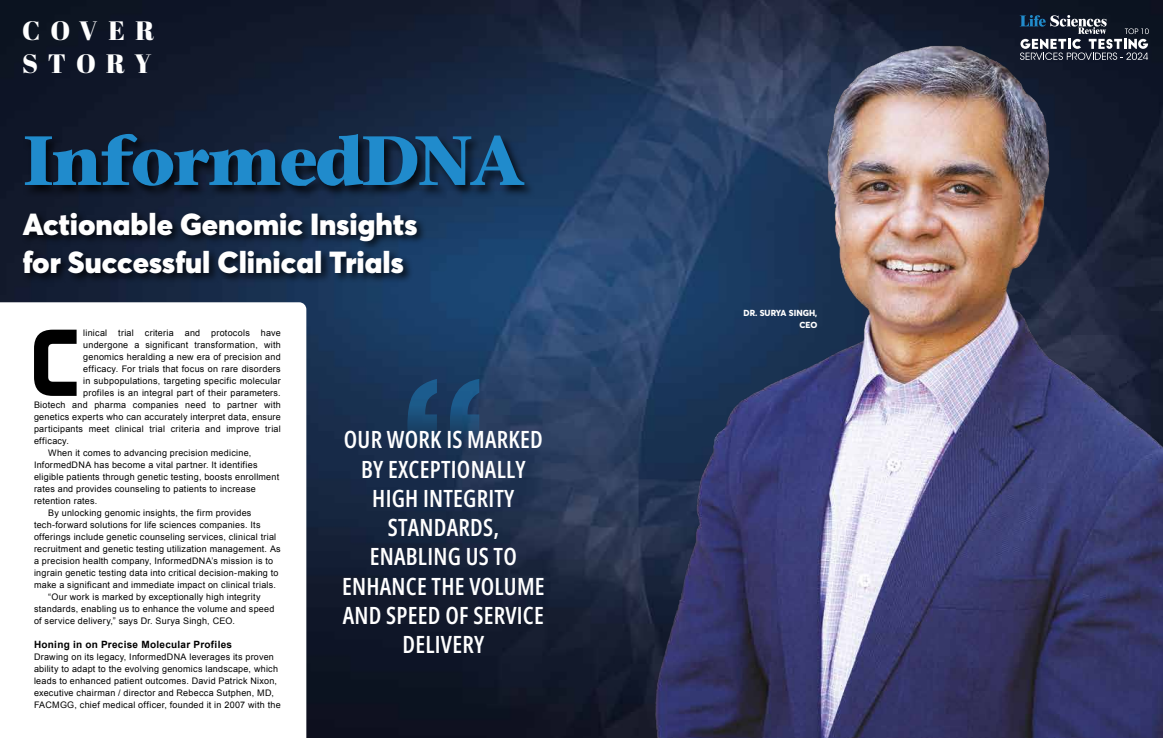
<style>
.page{position:relative;width:1163px;height:738px;background:#fff}
.page>*{position:absolute;margin:0;border:0;box-sizing:border-box;transform-origin:0 0}
.t1{font:700 96.8px "Aero Matics";color:#000}
.t2{font:700 69.3px "Stone Serif Std";letter-spacing:-.04em;color:#208bcc}
.t3{font:900 30.1px/38.4px "Averta";color:#fff}
.t4{font:26.5px/33.2px "Abril Fatface";letter-spacing:.375em;color:#fff}
.t5{font:23.7px/29.3px "Open Sans";letter-spacing:.01em;color:#fff;text-align:center}
.t6{font:700 10px "Arial";letter-spacing:.03em;color:#000}
.t7{font:9px/12px "Arial";letter-spacing:.025em;color:#000}
.t8{font:800 8.7px/12px "Averta";letter-spacing:.005em;color:#fff;text-align:right}
</style>
<div class="page">
<img style="left:0;top:0;width:1162px;height:737px">
<svg style="left:407px;top:378px;width:72px;height:69px;background:#1b4269"></svg>
<div style="left:21px;top:209px;width:406px;height:74px;background:#000;opacity:.75"></div>
<div style="left:22px;top:133px;width:513px;height:66px;background:#000;opacity:.75"></div>
<svg style="left:0;top:302px;width:306px;height:435px"></svg>
<svg style="left:1019px;top:15px;width:129px;height:45px;background:#434b59"></svg>
<h3 class="t4" style="left:22px;top:13px;width:134px">COVER<br>STORY</h3>
<h2 class="t2" style="left:23px;top:117px;width:503px">InformedDNA</h2>
<h3 class="t3" style="left:23px;top:204px;width:396px">Actionable Genomic Insights for Successful Clinical Trials</h3>
<h1 class="t1" style="left:29px;top:305px;width:53px">C</h1>
<p class="t7" style="left:83px;top:326px;width:199px">linical trial criteria and protocols have</p>
<p class="t7" style="left:83px;top:338px;width:199px">undergone a significant transformation, with</p>
<p class="t7" style="left:83px;top:350px;width:199px">genomics heralding a new era of precision and</p>
<p class="t7" style="left:83px;top:362px;width:199px">efficacy. For trials that focus on rare disorders</p>
<p class="t7" style="left:83px;top:374px;width:199px">in subpopulations, targeting specific molecular</p>
<p class="t7" style="left:83px;top:386px;width:199px">profiles is an integral part of their parameters.</p>
<p class="t7" style="left:34px;top:398px;width:248px">Biotech and pharma companies need to partner with</p>
<p class="t7" style="left:34px;top:410px;width:248px">genetics experts who can accurately interpret data, ensure</p>
<p class="t7" style="left:34px;top:422px;width:248px">participants meet clinical trial criteria and improve trial</p>
<p class="t7" style="left:34px;top:434px;width:37px">efficacy.</p>
<p class="t7" style="left:48px;top:446px;width:204px">When it comes to advancing precision medicine,</p>
<p class="t7" style="left:34px;top:458px;width:225px">InformedDNA has become a vital partner. It identifies</p>
<p class="t7" style="left:34px;top:470px;width:247px">eligible patients through genetic testing, boosts enrollment</p>
<p class="t7" style="left:34px;top:482px;width:223px">rates and provides counseling to patients to increase</p>
<p class="t7" style="left:34px;top:494px;width:65px">retention rates.</p>
<p class="t7" style="left:48px;top:506px;width:205px">By unlocking genomic insights, the firm provides</p>
<p class="t7" style="left:34px;top:518px;width:228px">tech-forward solutions for life sciences companies. Its</p>
<p class="t7" style="left:34px;top:530px;width:244px">offerings include genetic counseling services, clinical trial</p>
<p class="t7" style="left:34px;top:542px;width:248px">recruitment and genetic testing utilization management. As</p>
<p class="t7" style="left:34px;top:554px;width:240px">a precision health company, InformedDNA’s mission is to</p>
<p class="t7" style="left:34px;top:566px;width:246px">ingrain genetic testing data into critical decision-making to</p>
<p class="t7" style="left:34px;top:578px;width:243px">make a significant and immediate impact on clinical trials.</p>
<p class="t7" style="left:48px;top:590px;width:214px">“Our work is marked by exceptionally high integrity</p>
<p class="t7" style="left:34px;top:602px;width:242px">standards, enabling us to enhance the volume and speed</p>
<p class="t7" style="left:34px;top:614px;width:202px">of service delivery,” says Dr. Surya Singh, CEO.</p>
<p class="t6" style="left:34px;top:637px;width:200px">Honing in on Precise Molecular Profiles</p>
<p class="t7" style="left:34px;top:650px;width:248px">Drawing on its legacy, InformedDNA leverages its proven ability to adapt to the evolving genomics landscape, which leads to enhanced patient outcomes. David Patrick Nixon, executive chairman / director and Rebecca Sutphen, MD, FACMGG, chief medical officer, founded it in 2007 with the</p>
<h3 class="t5" style="left:342px;top:424px;width:204px">OUR WORK IS MARKED<br>BY EXCEPTIONALLY<br>HIGH INTEGRITY<br>STANDARDS,<br>ENABLING US TO<br>ENHANCE THE VOLUME<br>AND SPEED OF SERVICE<br>DELIVERY</h3>
<p class="t8" style="left:743px;top:307px;width:75px">DR. SURYA SINGH,<br>CEO</p>
</div>
